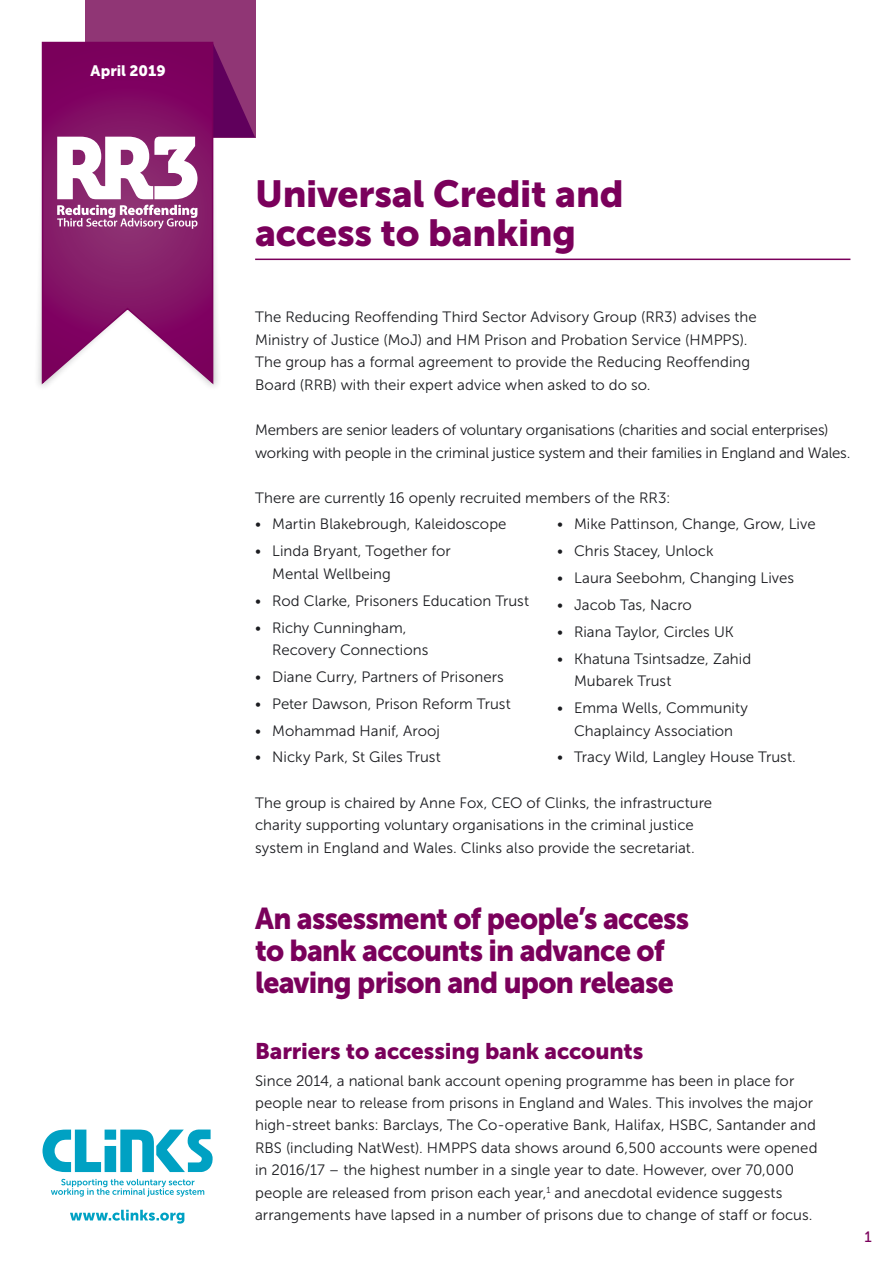
<style>
.page{position:relative;width:893px;height:1263px;background:#fff}
.page>*{position:absolute;margin:0;border:0;box-sizing:border-box;transform-origin:0 0}
.t1{font:37.5px/39px "Museo Sans 900";letter-spacing:-.01em;color:#7a005b}
.t2{font:30px/31.5px "Museo Sans 900";letter-spacing:-.025em;color:#7a005b;scale:.95 1}
.t3{font:22.5px "Museo Sans 900";letter-spacing:-.005em;color:#7a005b}
.t4{font:15px/22.6px "Museo Sans 300";color:#1b1c20}
.t5{font:15px "Museo Sans 900";color:#fff}
.t6{font:15px "Museo Sans 500";color:#7a005b}
</style>
<div class="page">
<svg style="left:70px;top:1210px;width:114px;height:13px"></svg>
<div style="left:85px;top:0;width:170px;height:137px;background:#903675"></div>
<svg style="left:214px;top:46px;width:41px;height:91px"></svg>
<div style="left:33px;top:50px;width:189px;height:341px;background:#1b1c20;opacity:.25"></div>
<svg style="left:41px;top:41px;width:173px;height:345px;background:#93327b"></svg>
<svg style="left:57px;top:137px;width:141px;height:62px"></svg>
<svg style="left:57px;top:205px;width:141px;height:24px"></svg>
<svg style="left:51px;top:1179px;width:153px;height:18px"></svg>
<svg style="left:43px;top:1129px;width:170px;height:43px"></svg>
<hr style="left:255px;top:259px;width:595px;height:1px;background:#7a005b">
<p class="t5" style="left:91px;top:62px;width:77px">April 2019</p>
<h1 class="t1" style="left:255px;top:174px;width:370px">Universal Credit and access to banking</h1>
<p class="t4" style="left:255px;top:306px;width:503px">The Reducing Reoffending Third Sector Advisory Group (RR3) advises the Ministry of Justice (MoJ) and HM Prison and Probation Service (HMPPS).<br>The group has a formal agreement to provide the Reducing Reoffending Board (RRB) with their expert advice when asked to do so.</p>
<p class="t4" style="left:255px;top:419px;width:597px">Members are senior leaders of voluntary organisations (charities and social enterprises) working with people in the criminal justice system and their families in England and Wales.</p>
<p class="t4" style="left:255px;top:486px;width:417px">There are currently 16 openly recruited members of the RR3:</p>
<p class="t4" style="left:255px;top:513px;width:253px">• Martin Blakebrough, Kaleidoscope</p>
<p class="t4" style="left:272px;top:540px;width:180px;text-indent:-17px">• Linda Bryant, Together for<br>Mental Wellbeing</p>
<p class="t4" style="left:255px;top:589px;width:275px">• Rod Clarke, Prisoners Education Trust</p>
<p class="t4" style="left:272px;top:616px;width:158px;text-indent:-17px">• Richy Cunningham,<br>Recovery Connections</p>
<p class="t4" style="left:255px;top:665px;width:250px">• Diane Curry, Partners of Prisoners</p>
<p class="t4" style="left:255px;top:692px;width:257px">• Peter Dawson, Prison Reform Trust</p>
<p class="t4" style="left:255px;top:719px;width:186px">• Mohammad Hanif, Arooj</p>
<p class="t4" style="left:255px;top:746px;width:187px">• Nicky Park, St Giles Trust</p>
<p class="t4" style="left:557px;top:513px;width:260px">• Mike Pattinson, Change, Grow, Live</p>
<p class="t4" style="left:557px;top:540px;width:158px">• Chris Stacey, Unlock</p>
<p class="t4" style="left:557px;top:567px;width:238px">• Laura Seebohm, Changing Lives</p>
<p class="t4" style="left:557px;top:593px;width:136px">• Jacob Tas, Nacro</p>
<p class="t4" style="left:557px;top:620px;width:178px">• Riana Taylor, Circles UK</p>
<p class="t4" style="left:574px;top:647px;width:179px;text-indent:-17px">• Khatuna Tsintsadze, Zahid<br>Mubarek Trust</p>
<p class="t4" style="left:557px;top:697px;width:192px;text-align:center">• Emma Wells, Community<br>Chaplaincy Association</p>
<p class="t4" style="left:557px;top:746px;width:240px">• Tracy Wild, Langley House Trust.</p>
<p class="t4" style="left:255px;top:791px;width:459px">The group is chaired by Anne Fox, CEO of Clinks, the infrastructure charity supporting voluntary organisations in the criminal justice system in England and Wales. Clinks also provide the secretariat.</p>
<h2 class="t2" style="left:255px;top:903px;width:458px">An assessment of people’s access to bank accounts in advance of leaving prison and upon release</h2>
<h3 class="t3" style="left:255px;top:1038px;width:390px">Barriers to accessing bank accounts</h3>
<p class="t4" style="left:255px;top:1069px;width:564px">Since 2014, a national bank account opening programme has been in place for people near to release from prisons in England and Wales. This involves the major high-street banks: Barclays, The Co-operative Bank, Halifax, HSBC, Santander and RBS (including NatWest). HMPPS data shows around 6,500 accounts were opened in 2016/17 – the highest number in a single year to date. However, over 70,000 people are released from prison each year,<sup>1</sup> and anecdotal evidence suggests arrangements have lapsed in a number of prisons due to change of staff or focus.</p>
<p class="t6" style="left:864px;top:1228px;width:9px">1</p>
</div>
